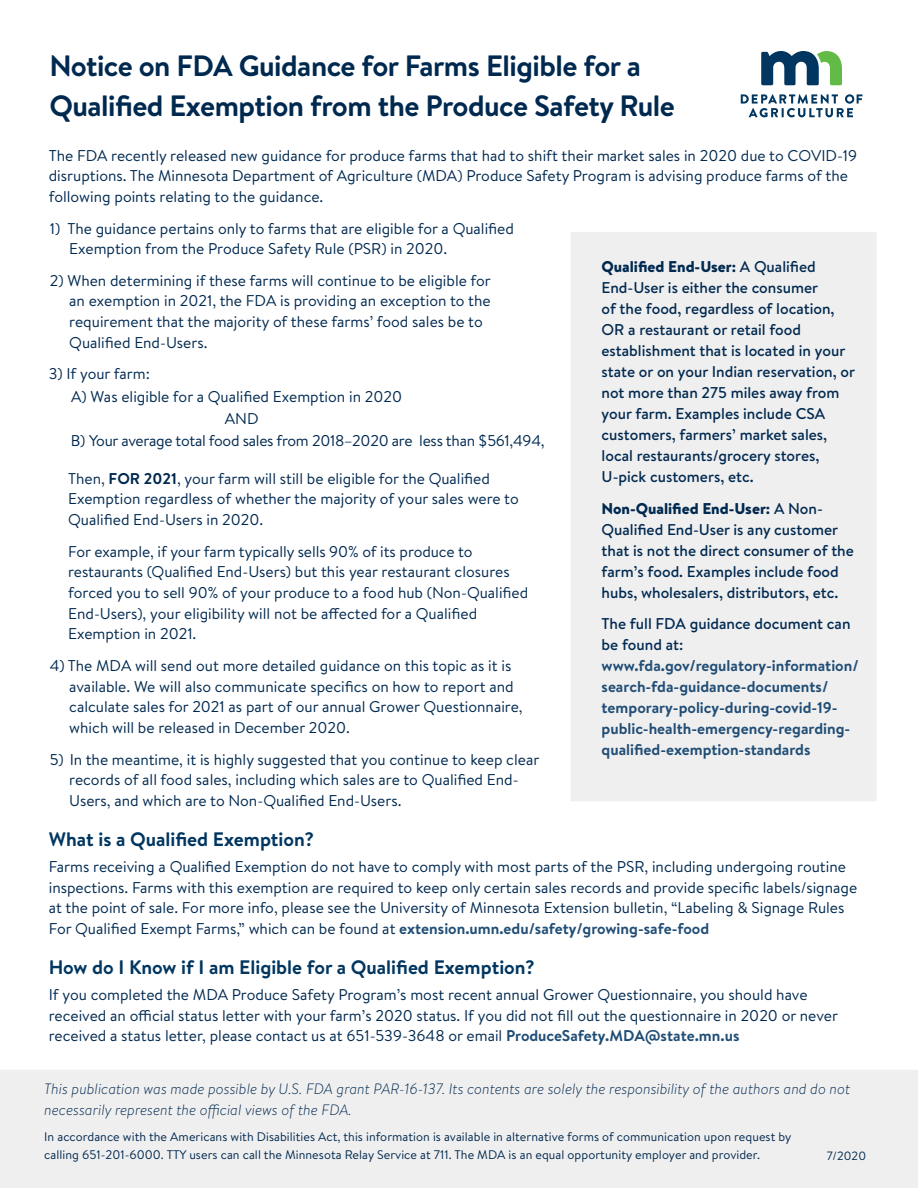
<style>
.page{position:relative;width:918px;height:1188px;background:#fff}
.page>*{position:absolute;margin:0;border:0;box-sizing:border-box;transform-origin:0 0}
.t1{font:700 29.4px/39.6px "Brandon Text";letter-spacing:-.015em;color:#002950}
.H2_Dark{font:700 19.5px "Brandon Text";color:#003660}
.P1_4_20{font:15.6px/20.7px "Brandon Text";color:#002950}
.P_Indent_1_Numbers{font:15.6px/20.7px "Brandon Text";color:#002950}
.P1_table{font:500 15.6px/21px "Brandon Text";color:#002950}
.P1_table-2{font:700 15.6px/21px "Brandon Text";color:#214e76}
.P1_4_20-2{font:15.6px "Brandon Text";letter-spacing:-.02em;color:#002950}
.P1_4_20-3{font:italic 300 15px/21px "Brandon Text";color:#002950}
.P1_4_20-4{font:12.45px/18px "Brandon Text";letter-spacing:.005em;color:#002950}
.P1_4_20-5{font:12px "Brandon Text";color:#002950}
.s1{font-weight:700}
.s2{font-weight:700;color:#214e76}
.s3{font-weight:900}
.s4{font-weight:500;color:#002950}
</style>
<div class="page">
<div style="left:0;top:1070px;width:918px;height:118px;background:#f0efef"></div>
<div style="left:565px;top:226px;width:317px;height:581px;background:#f0efef;border:6px solid #fff"></div>
<svg style="left:741px;top:94px;width:121px;height:23px"></svg>
<svg style="left:761px;top:51px;width:81px;height:34px"></svg>
<h1 class="t1" style="left:49px;top:45px;width:627px">Notice on FDA Guidance for Farms Eligible for a<br>Qualified Exemption from the Produce Safety Rule</h1>
<p class="P1_4_20" style="left:49px;top:144px;width:810px">The FDA recently released new guidance for produce farms that had to shift their market sales in 2020 due to COVID-19 disruptions. The Minnesota Department of Agriculture (MDA) Produce Safety Program is advising produce farms of the following points relating to the guidance.</p>
<p class="P_Indent_1_Numbers" style="left:69px;top:217px;width:446px;text-indent:-19px">1) The guidance pertains only to farms that are eligible for a Qualified<br>Exemption from the Produce Safety Rule (PSR) in 2020.</p>
<p class="P_Indent_1_Numbers" style="left:69px;top:270px;width:423px;text-indent:-19px">2) When determining if these farms will continue to be eligible for an exemption in 2021, the FDA is providing an exception to the requirement that the majority of these farms’ food sales be to Qualified End-Users.</p>
<p class="P1_4_20" style="left:49px;top:363px;width:103px">3) If your farm:</p>
<p class="P1_4_20" style="left:71px;top:385px;width:332px">A) Was eligible for a Qualified Exemption in 2020</p>
<p class="P1_4_20" style="left:225px;top:408px;width:35px">AND</p>
<p class="P1_4_20-2" style="left:71px;top:430px;width:475px">B) Your average total food sales from 2018–2020 are less than $561,494,</p>
<p class="P1_4_20" style="left:68px;top:468px;width:452px">Then, <span class="s1">FOR 2021</span>, your farm will still be eligible for the Qualified<br>Exemption regardless of whether the majority of your sales were to<br>Qualified End-Users in 2020.</p>
<p class="P1_4_20" style="left:68px;top:540px;width:462px">For example, if your farm typically sells 90% of its produce to restaurants (Qualified End-Users) but this year restaurant closures forced you to sell 90% of your produce to a food hub (Non-Qualified End-Users), your eligibility will not be affected for a Qualified Exemption in 2021.</p>
<p class="P_Indent_1_Numbers" style="left:69px;top:655px;width:455px;text-indent:-19px">4) The MDA will send out more detailed guidance on this topic as it is available. We will also communicate specifics on how to report and calculate sales for 2021 as part of our annual Grower Questionnaire, which will be released in December 2020.</p>
<p class="P_Indent_1_Numbers" style="left:69px;top:748px;width:472px;text-indent:-19px">5) In the meantime, it is highly suggested that you continue to keep clear records of all food sales, including which sales are to Qualified End-<br>Users, and which are to Non-Qualified End-Users.</p>
<h2 class="H2_Dark" style="left:49px;top:826px;width:267px">What is a Qualified Exemption?</h2>
<p class="P1_4_20" style="left:49px;top:856px;width:810px">Farms receiving a Qualified Exemption do not have to comply with most parts of the PSR, including undergoing routine inspections. Farms with this exemption are required to keep only certain sales records and provide specific labels/signage at the point of sale. For more info, please see the University of Minnesota Extension bulletin, “Labeling &amp; Signage Rules For Qualified Exempt Farms,” which can be found at <span class="s2">extension.umn.edu/safety/growing-safe-food</span></p>
<h2 class="H2_Dark" style="left:49px;top:954px;width:488px">How do I Know if I am Eligible for a Qualified Exemption?</h2>
<p class="P1_4_20" style="left:49px;top:984px;width:791px">If you completed the MDA Produce Safety Program’s most recent annual Grower Questionnaire, you should have received an official status letter with your farm’s 2020 status. If you did not fill out the questionnaire in 2020 or never received a status letter, please contact us at 651-539-3648 or email <span class="s2">ProduceSafety.MDA@state.mn.us</span></p>
<p class="P1_table" style="left:602px;top:256px;width:255px"><span class="s3">Qualified End-User:</span> A Qualified End-User is either the consumer<br>of the food, regardless of location, OR a restaurant or retail food establishment that is located in your state or on your Indian reservation, or not more than 275 miles away from your farm. Examples include CSA customers, farmers’ market sales, local restaurants/grocery stores, U-pick customers, etc.</p>
<p class="P1_table" style="left:602px;top:497px;width:254px"><span class="s3">Non-Qualified End-User:</span> A Non-Qualified End-User is any customer that is not the direct consumer of the farm’s food. Examples include food hubs, wholesalers, distributors, etc.</p>
<p class="P1_table-2" style="left:602px;top:613px;width:259px"><span class="s4">The full FDA guidance document can be found at: </span>www.fda.gov/regulatory-information/ search-fda-guidance-documents/ temporary-policy-during-covid-19- public-health-emergency-regarding&shy;qualified-exemption-standards</p>
<p class="P1_4_20-3" style="left:44px;top:1077px;width:807px">This publication was made possible by U.S. FDA grant PAR-16-137. Its contents are solely the responsibility of the authors and do not necessarily represent the official views of the FDA.</p>
<p class="P1_4_20-5" style="left:827px;top:1147px;width:41px">7/2020</p>
<p class="P1_4_20-4" style="left:44px;top:1127px;width:749px">In accordance with the Americans with Disabilities Act, this information is available in alternative forms of communication upon request by calling 651-201-6000. TTY users can call the Minnesota Relay Service at 711. The MDA is an equal opportunity employer and provider.</p>
</div>
